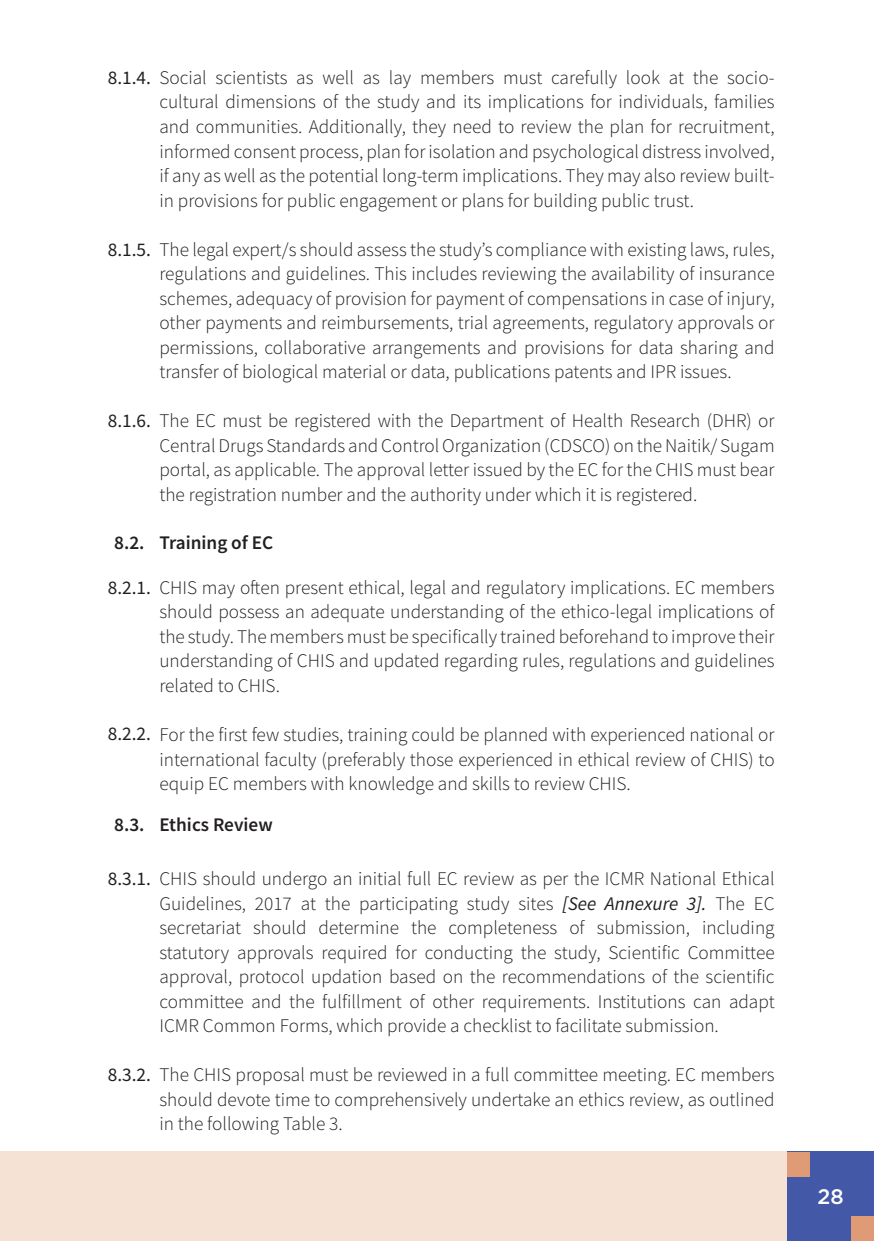
<style>
.page{position:relative;width:874px;height:1241px;background:#fff}
.page>*{position:absolute;margin:0;border:0;box-sizing:border-box;transform-origin:0 0}
.t1{font:500 21px "Gotham";color:#fff}
.t2{font:300 19.25px/24.5px "Source Sans Pro";color:#231f20;text-align:justify}
.t3{font:600 19.25px "Source Sans Pro";color:#231f20}
.s1{font-weight:400}
.s2{font-weight:400;font-style:italic}
</style>
<div class="page">
<div style="left:0;top:1151px;width:873px;height:89px;background:#f5e2d4"></div>
<div style="left:786px;top:1151px;width:87px;height:89px;background:#4359a7"></div>
<div style="left:786px;top:1151px;width:23px;height:25px;background:#de9b76"></div>
<div style="left:850px;top:1215px;width:23px;height:25px;background:#de9b76"></div>
<p class="t2" style="left:159px;top:65px;width:616px;text-indent:-52px"><span class="s1">8.1.4.</span> Social scientists as well as lay members must carefully look at the socio&shy;cultural dimensions of the study and its implications for individuals, families and communities. Additionally, they need to review the plan for recruitment, informed consent process, plan for isolation and psychological distress involved, if any as well as the potential long-term implications. They may also review built&shy;in provisions for public engagement or plans for building public trust.</p>
<p class="t2" style="left:159px;top:237px;width:616px;text-indent:-52px"><span class="s1">8.1.5.</span> The legal expert/s should assess the study’s compliance with existing laws, rules, regulations and guidelines. This includes reviewing the availability of insurance schemes, adequacy of provision for payment of compensations in case of injury, other payments and reimbursements, trial agreements, regulatory approvals or permissions, collaborative arrangements and provisions for data sharing and transfer of biological material or data, publications patents and IPR issues.</p>
<p class="t2" style="left:159px;top:408px;width:616px;text-indent:-52px"><span class="s1">8.1.6.</span> The EC must be registered with the Department of Health Research (DHR) or Central Drugs Standards and Control Organization (CDSCO) on the Naitik/ Sugam portal, as applicable. The approval letter issued by the EC for the CHIS must bear the registration number and the authority under which it is registered.</p>
<p class="t3" style="left:114px;top:530px;width:32px">8.2.</p>
<p class="t2" style="left:159px;top:575px;width:616px;text-indent:-52px"><span class="s1">8.2.1.</span> CHIS may often present ethical, legal and regulatory implications. EC members should possess an adequate understanding of the ethico-legal implications of the study. The members must be specifically trained beforehand to improve their understanding of CHIS and updated regarding rules, regulations and guidelines related to CHIS.</p>
<p class="t2" style="left:159px;top:722px;width:616px;text-indent:-52px"><span class="s1">8.2.2.</span> For the first few studies, training could be planned with experienced national or international faculty (preferably those experienced in ethical review of CHIS) to equip EC members with knowledge and skills to review CHIS.</p>
<p class="t3" style="left:114px;top:811px;width:32px">8.3.</p>
<p class="t2" style="left:159px;top:866px;width:616px;text-indent:-52px"><span class="s1">8.3.1.</span> CHIS should undergo an initial full EC review as per the ICMR National Ethical Guidelines, 2017 at the participating study sites <span class="s2">[See Annexure 3].</span> The EC secretariat should determine the completeness of submission, including statutory approvals required for conducting the study, Scientific Committee approval, protocol updation based on the recommendations of the scientific committee and the fulfillment of other requirements. Institutions can adapt ICMR Common Forms, which provide a checklist to facilitate submission.</p>
<p class="t2" style="left:159px;top:1062px;width:616px;text-indent:-52px"><span class="s1">8.3.2.</span> The CHIS proposal must be reviewed in a full committee meeting. EC members should devote time to comprehensively undertake an ethics review, as outlined in the following Table 3.</p>
<p class="t3" style="left:159px;top:530px;width:115px">Training of EC</p>
<p class="t3" style="left:159px;top:812px;width:115px">Ethics Review</p>
<p class="t1" style="left:817px;top:1182px;width:28px">28</p>
</div>
